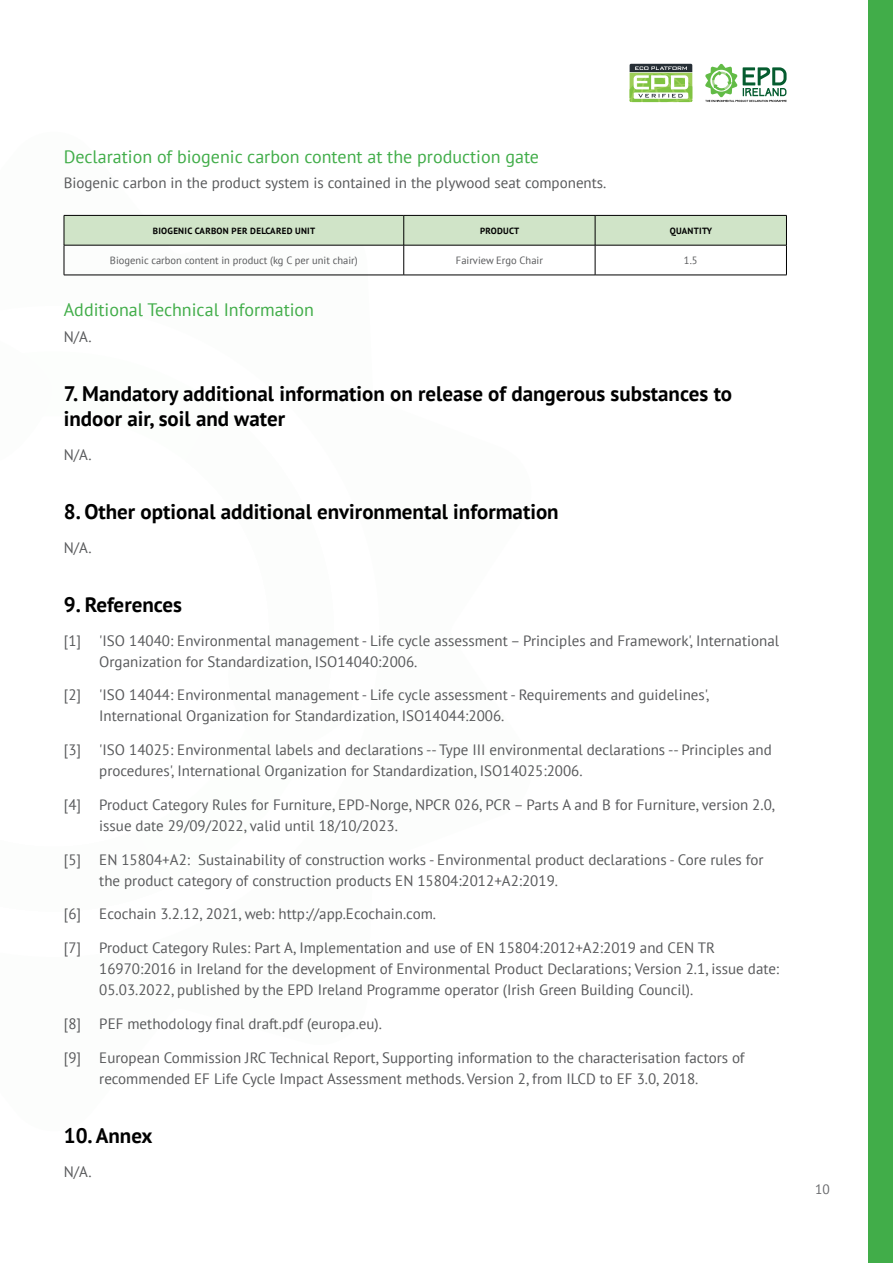
<style>
.page{position:relative;width:893px;height:1263px;background:#fff}
.page>*{position:absolute;margin:0;border:0;box-sizing:border-box;transform-origin:0 0}
.t1{font:700 21px/25.2px "PT Sans";color:#000}
.t2{font:18px "PT Sans";color:#41ad49}
.t3{font:15px/21px "PT Sans";color:#58595b}
.t4{font:13.5px "PT Sans";color:#696a6d}
.t5{font:10.5px "PT Sans";color:#58595b}
.t6{font:700 9px "PT Sans";letter-spacing:.03em;color:#000}
</style>
<div class="page">
<div style="left:868px;top:0;width:25px;height:1263px;background:#41ad49"></div>
<svg style="left:705px;top:64px;width:82px;height:38px"></svg>
<svg style="left:630px;top:64px;width:62px;height:38px"></svg>
<hr style="left:64px;top:275px;width:340px;height:1px;background:#000">
<hr style="left:404px;top:275px;width:191px;height:1px;background:#000">
<hr style="left:595px;top:275px;width:192px;height:1px;background:#000">
<hr style="left:64px;top:245px;width:1px;height:30px;background:#000">
<hr style="left:595px;top:245px;width:1px;height:30px;background:#000">
<hr style="left:786px;top:245px;width:1px;height:30px;background:#000">
<svg style="left:64px;top:215px;width:723px;height:30px;background:#c6d9be"></svg>
<hr style="left:64px;top:245px;width:340px;height:1px;background:#000">
<hr style="left:404px;top:245px;width:191px;height:1px;background:#000">
<hr style="left:595px;top:245px;width:192px;height:1px;background:#000">
<hr style="left:403px;top:245px;width:1px;height:30px;background:#000">
<p class="t2" style="left:64px;top:145px;width:477px">Declaration of biogenic carbon content at the production gate</p>
<p class="t3" style="left:64px;top:172px;width:544px">Biogenic carbon in the product system is contained in the plywood seat components.</p>
<p class="t6" style="left:153px;top:225px;width:164px">BIOGENIC CARBON PER DELCARED UNIT</p>
<p class="t6" style="left:480px;top:225px;width:41px">PRODUCT</p>
<p class="t6" style="left:670px;top:225px;width:44px">QUANTITY</p>
<p class="t5" style="left:110px;top:254px;width:249px">Biogenic carbon content in product (kg C per unit chair)</p>
<p class="t5" style="left:456px;top:254px;width:88px">Fairview Ergo Chair</p>
<p class="t5" style="left:684px;top:254px;width:15px">1.5</p>
<p class="t2" style="left:64px;top:298px;width:252px">Additional Technical Information</p>
<p class="t3" style="left:64px;top:325px;width:29px">N/A.</p>
<h1 class="t1" style="left:64px;top:380px;width:670px">7. Mandatory additional information on release of dangerous substances to indoor air, soil and water</h1>
<p class="t3" style="left:64px;top:444px;width:29px">N/A.</p>
<h1 class="t1" style="left:64px;top:499px;width:496px">8. Other optional additional environmental information</h1>
<p class="t3" style="left:64px;top:536px;width:29px">N/A.</p>
<h1 class="t1" style="left:64px;top:591px;width:120px">9. References</h1>
<p class="t3" style="left:99px;top:629px;width:681px;text-indent:-36px">[1] 'ISO 14040: Environmental management - Life cycle assessment – Principles and Framework', International<br>Organization for Standardization, ISO14040:2006.</p>
<p class="t3" style="left:99px;top:684px;width:612px;text-indent:-36px">[2] 'ISO 14044: Environmental management - Life cycle assessment - Requirements and guidelines',<br>International Organization for Standardization, ISO14044:2006.</p>
<p class="t3" style="left:99px;top:739px;width:674px;text-indent:-36px">[3] 'ISO 14025: Environmental labels and declarations -- Type III environmental declarations -- Principles and procedures', International Organization for Standardization, ISO14025:2006.</p>
<p class="t3" style="left:99px;top:794px;width:677px;text-indent:-36px">[4] Product Category Rules for Furniture, EPD-Norge, NPCR 026, PCR – Parts A and B for Furniture, version 2.0, issue date 29/09/2022, valid until 18/10/2023.</p>
<p class="t3" style="left:99px;top:848px;width:666px;text-indent:-36px">[5] EN 15804+A2: Sustainability of construction works - Environmental product declarations - Core rules for the product category of construction products EN 15804:2012+A2:2019.</p>
<p class="t3" style="left:64px;top:903px;width:374px">[6] Ecochain 3.2.12, 2021, web: http://app.Ecochain.com.</p>
<p class="t3" style="left:99px;top:937px;width:681px;text-indent:-36px">[7] Product Category Rules: Part A, Implementation and use of EN 15804:2012+A2:2019 and CEN TR<br>16970:2016 in Ireland for the development of Environmental Product Declarations; Version 2.1, issue date:<br>05.03.2022, published by the EPD Ireland Programme operator (Irish Green Building Council).</p>
<p class="t3" style="left:64px;top:1013px;width:320px">[8] PEF methodology final draft.pdf (europa.eu).</p>
<p class="t3" style="left:99px;top:1046px;width:647px;text-indent:-36px">[9] European Commission JRC Technical Report, Supporting information to the characterisation factors of recommended EF Life Cycle Impact Assessment methods. Version 2, from ILCD to EF 3.0, 2018.</p>
<h1 class="t1" style="left:64px;top:1122px;width:90px">10. Annex</h1>
<p class="t3" style="left:64px;top:1160px;width:29px">N/A.</p>
<p class="t4" style="left:815px;top:1181px;width:16px">10</p>
</div>
